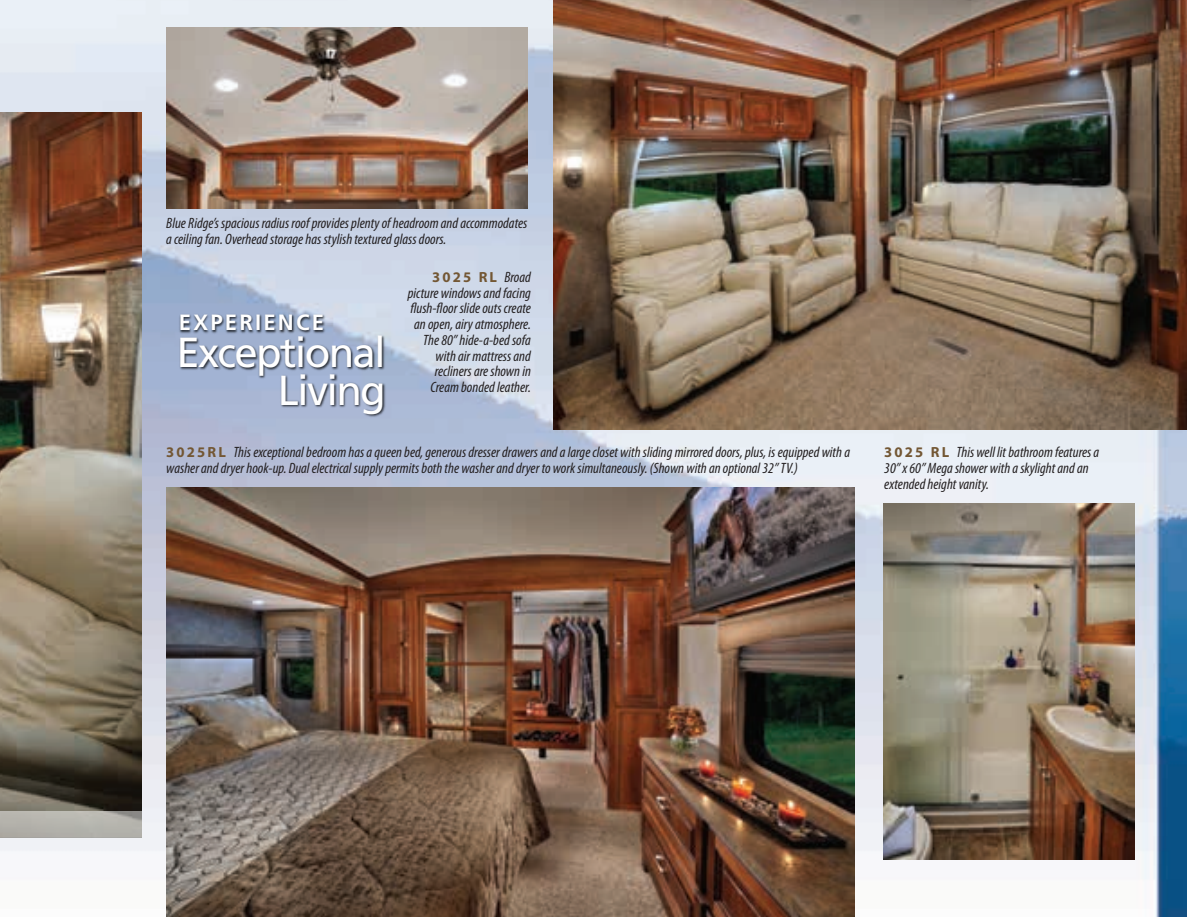
<style>
.page{position:relative;width:1187px;height:917px;background:#fff}
.page>*{position:absolute;margin:0;border:0;box-sizing:border-box;transform-origin:0 0}
.t1{font:42px/37.5px "Frutiger";letter-spacing:-.04em;color:#fff;text-align:right}
.t2{font:700 22.2px "Frutiger";letter-spacing:.1em;color:#fff}
.t3{font:italic condensed 15px/15.8px "Myriad Pro";color:#231f20}
.t4{font:700 14.7px "Myriad";letter-spacing:.15em;color:#735734}
.s1{font-family:"Myriad Pro";font-weight:400;font-style:italic;font-stretch:condensed;font-size:15px;color:#231f20}
.s2{font-family:"Myriad";font-weight:700;font-style:normal;font-stretch:normal;font-size:14.7px;color:#735734}
</style>
<div class="page">
<img style="left:0;top:0;width:1187px;height:917px">
<img style="left:0;top:810px;width:142px;height:27px">
<img style="left:0;top:112px;width:142px;height:698px">
<img style="left:883px;top:503px;width:251px;height:357px">
<img style="left:166px;top:487px;width:689px;height:430px">
<img style="left:554px;top:0;width:633px;height:429px">
<img style="left:166px;top:27px;width:362px;height:181px">
<img style="left:172px;top:307px;width:216px;height:16px">
<img style="left:93px;top:323px;width:350px;height:140px">
<p class="t3" style="left:166px;top:217px;width:363px">Blue Ridge’s spacious radius roof provides plenty of headroom and accommodates a ceiling fan. Overhead storage has stylish textured glass doors.</p>
<p class="t4" style="left:432px;top:271px;width:100px">3025 RL <span class="s1">Broad</span></p>
<p class="t3" style="left:408px;top:286px;width:125px;text-align:right">picture windows and facing flush-floor slide outs create an open, airy atmosphere.<br>The 80” hide-a-bed sofa with air mattress and recliners are shown in<br>Cream bonded leather.</p>
<h2 class="t2" style="left:179px;top:314px;width:147px">EXPERIENCE</h2>
<h1 class="t1" style="left:177px;top:337px;width:211px">Exceptional<br>Living</h1>
<p class="t3" style="left:166px;top:445px;width:685px"><span class="s2">3 0 2 5 R L</span> This exceptional bedroom has a queen bed, generous dresser drawers and a large closet with sliding mirrored doors, plus, is equipped with a washer and dryer hook-up. Dual electrical supply permits both the washer and dryer to work simultaneously. (Shown with an optional 32” TV.)</p>
<p class="t3" style="left:884px;top:445px;width:217px"><span class="s2">3 0 2 5 R L</span> This well lit bathroom features a<br>30” x 60” Mega shower with a skylight and an extended height vanity.</p>
</div>
